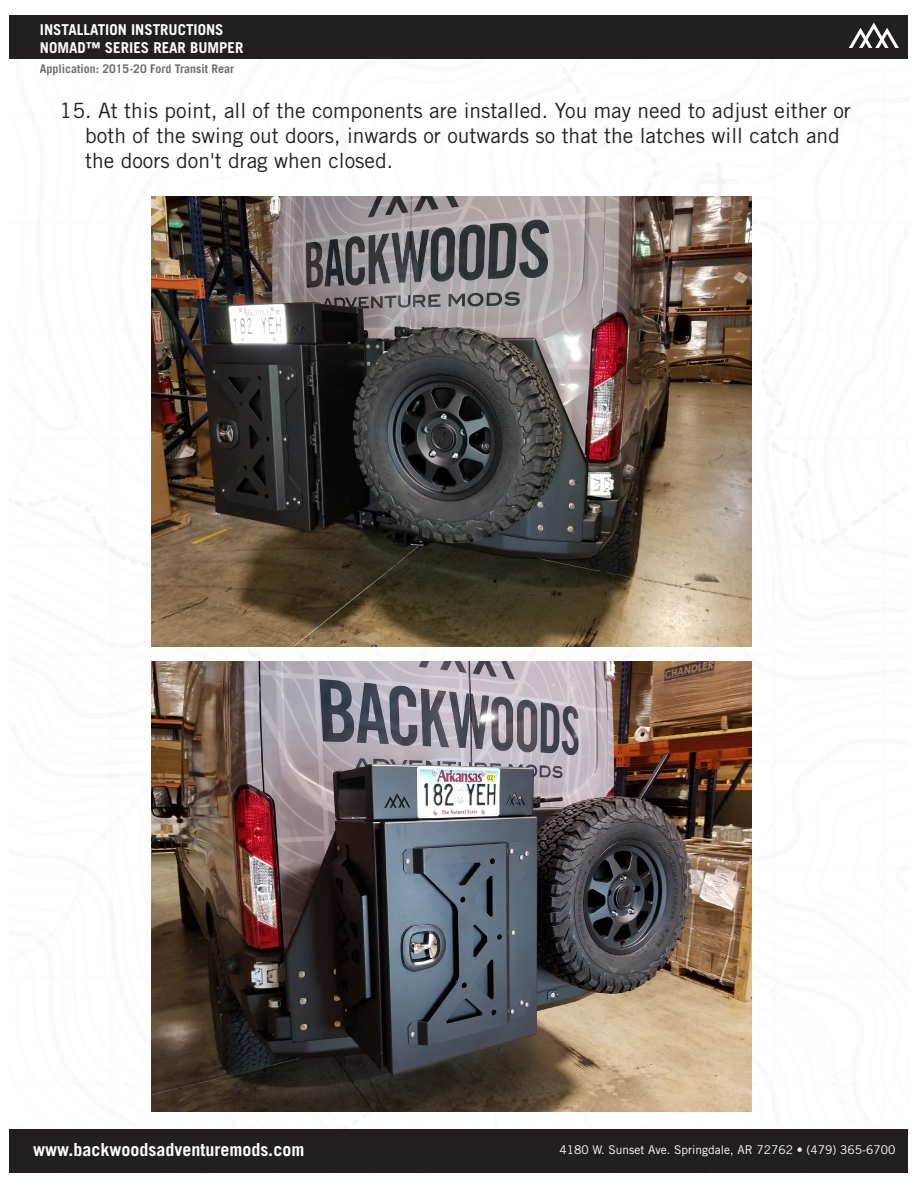
<style>
.page{position:relative;width:918px;height:1188px;background:#fff}
.page>*{position:absolute;margin:0;border:0;box-sizing:border-box;transform-origin:0 0}
.t1{font:21px "Trade Gothic LT Pro";color:#231f20}
.t2{font:700 18px "Trade Gothic LT Pro";color:#fff}
.t3{font:700 15px/18px "Trade Gothic LT Pro";color:#fff}
.t4{font:12px "Trade Gothic LT Pro";color:#fff}
.t5{font:700 12px "Trade Gothic LT Pro";color:#6d6f72}
</style>
<div class="page">
<div style="left:10px;top:1130px;width:898px;height:43px;background:#231f20"></div>
<div style="left:10px;top:15px;width:898px;height:43px;background:#231f20"></div>
<svg style="left:849px;top:23px;width:50px;height:25px"></svg>
<img style="left:151px;top:197px;width:601px;height:450px">
<img style="left:151px;top:662px;width:601px;height:450px">
<p class="t3" style="left:40px;top:20px;width:205px">INSTALLATION INSTRUCTIONS<br>NOMAD™ SERIES REAR BUMPER</p>
<p class="t5" style="left:40px;top:61px;width:196px">Application: 2015-20 Ford Transit Rear</p>
<p class="t1" style="left:60px;top:98px;width:793px">15. At this point, all of the components are installed. You may need to adjust either or</p>
<p class="t1" style="left:85px;top:123px;width:756px">both of the swing out doors, inwards or outwards so that the latches will catch and</p>
<p class="t1" style="left:85px;top:148px;width:309px">the doors don't drag when closed.</p>
<p class="t2" style="left:33px;top:1139px;width:273px">www.backwoodsadventuremods.com</p>
<p class="t4" style="left:559px;top:1143px;width:337px">4180 W. Sunset Ave. Springdale, AR 72762 • (479) 365-6700</p>
</div>
